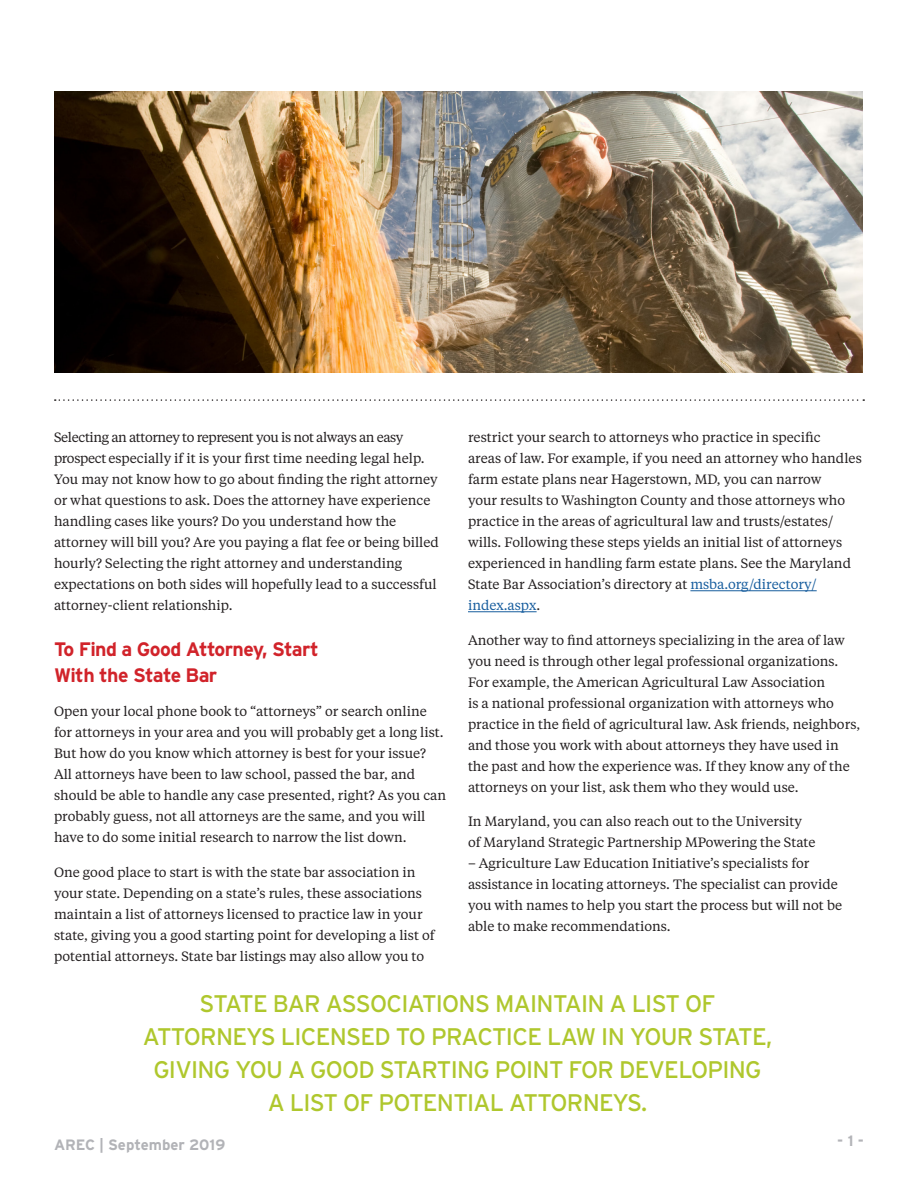
<style>
.page{position:relative;width:918px;height:1188px;background:#fff}
.page>*{position:absolute;margin:0;border:0;box-sizing:border-box;transform-origin:0 0}
.t1{font:24px/33px "Interstate";letter-spacing:-.03em;color:#afc72d;text-align:center}
.BodyCopy-Tiempos9pt{font:700 19.5px/25.5px "Interstate";letter-spacing:-.03em;color:#d1232a}
.t2{font:700 15px "Interstate";color:#b2b3b7}
.BodyCopy-Tiempos9pt-2{font:13.5px/21px "Tiempos Text";color:#231f20}
.s1{color:#175d9e}
</style>
<div class="page">
<hr style="left:690px;top:591px;width:127px;height:1px;background:#175d9e">
<hr style="left:468px;top:612px;width:69px;height:1px;background:#175d9e">
<img style="left:54px;top:92px;width:809px;height:281px">
<svg style="left:55px;top:399px;width:809px;height:2px"></svg>
<p class="BodyCopy-Tiempos9pt-2" style="left:54px;top:426px;width:386px">Selecting an attorney to represent you is not always an easy prospect especially if it is your first time needing legal help.<br>You may not know how to go about finding the right attorney or what questions to ask. Does the attorney have experience handling cases like yours? Do you understand how the attorney will bill you? Are you paying a flat fee or being billed hourly? Selecting the right attorney and understanding expectations on both sides will hopefully lead to a successful attorney-client relationship.</p>
<p class="BodyCopy-Tiempos9pt" style="left:54px;top:636px;width:266px">To Find a Good Attorney, Start<br>With the State Bar</p>
<p class="BodyCopy-Tiempos9pt-2" style="left:54px;top:700px;width:394px">Open your local phone book to “attorneys” or search online for attorneys in your area and you will probably get a long list.<br>But how do you know which attorney is best for your issue?<br>All attorneys have been to law school, passed the bar, and should be able to handle any case presented, right? As you can probably guess, not all attorneys are the same, and you will have to do some initial research to narrow the list down.</p>
<p class="BodyCopy-Tiempos9pt-2" style="left:54px;top:861px;width:382px">One good place to start is with the state bar association in your state. Depending on a state’s rules, these associations maintain a list of attorneys licensed to practice law in your state, giving you a good starting point for developing a list of potential attorneys. State bar listings may also allow you to</p>
<p class="BodyCopy-Tiempos9pt-2" style="left:468px;top:426px;width:395px">restrict your search to attorneys who practice in specific<br>areas of law. For example, if you need an attorney who handles farm estate plans near Hagerstown, MD, you can narrow<br>your results to Washington County and those attorneys who practice in the areas of agricultural law and trusts/estates/ wills. Following these steps yields an initial list of attorneys experienced in handling farm estate plans. See the Maryland State Bar Association’s directory at <span class="s1">msba.org/directory/ index.aspx</span>.</p>
<p class="BodyCopy-Tiempos9pt-2" style="left:468px;top:629px;width:394px">Another way to find attorneys specializing in the area of law you need is through other legal professional organizations.<br>For example, the American Agricultural Law Association<br>is a national professional organization with attorneys who practice in the field of agricultural law. Ask friends, neighbors, and those you work with about attorneys they have used in the past and how the experience was. If they know any of the attorneys on your list, ask them who they would use.</p>
<p class="BodyCopy-Tiempos9pt-2" style="left:468px;top:810px;width:349px">In Maryland, you can also reach out to the University of Maryland Strategic Partnership MPowering the State</p>
<p class="BodyCopy-Tiempos9pt-2" style="left:468px;top:852px;width:376px">– Agriculture Law Education Initiative’s specialists for assistance in locating attorneys. The specialist can provide you with names to help you start the process but will not be able to make recommendations.</p>
<p class="t1" style="left:143px;top:987px;width:631px">STATE BAR ASSOCIATIONS MAINTAIN A LIST OF ATTORNEYS LICENSED TO PRACTICE LAW IN YOUR STATE, GIVING YOU A GOOD STARTING POINT FOR DEVELOPING A LIST OF POTENTIAL ATTORNEYS.</p>
<p class="t2" style="left:54px;top:1137px;width:173px">AREC | September 2019</p>
<p class="t2" style="left:837px;top:1132px;width:28px">- 1 -</p>
</div>
